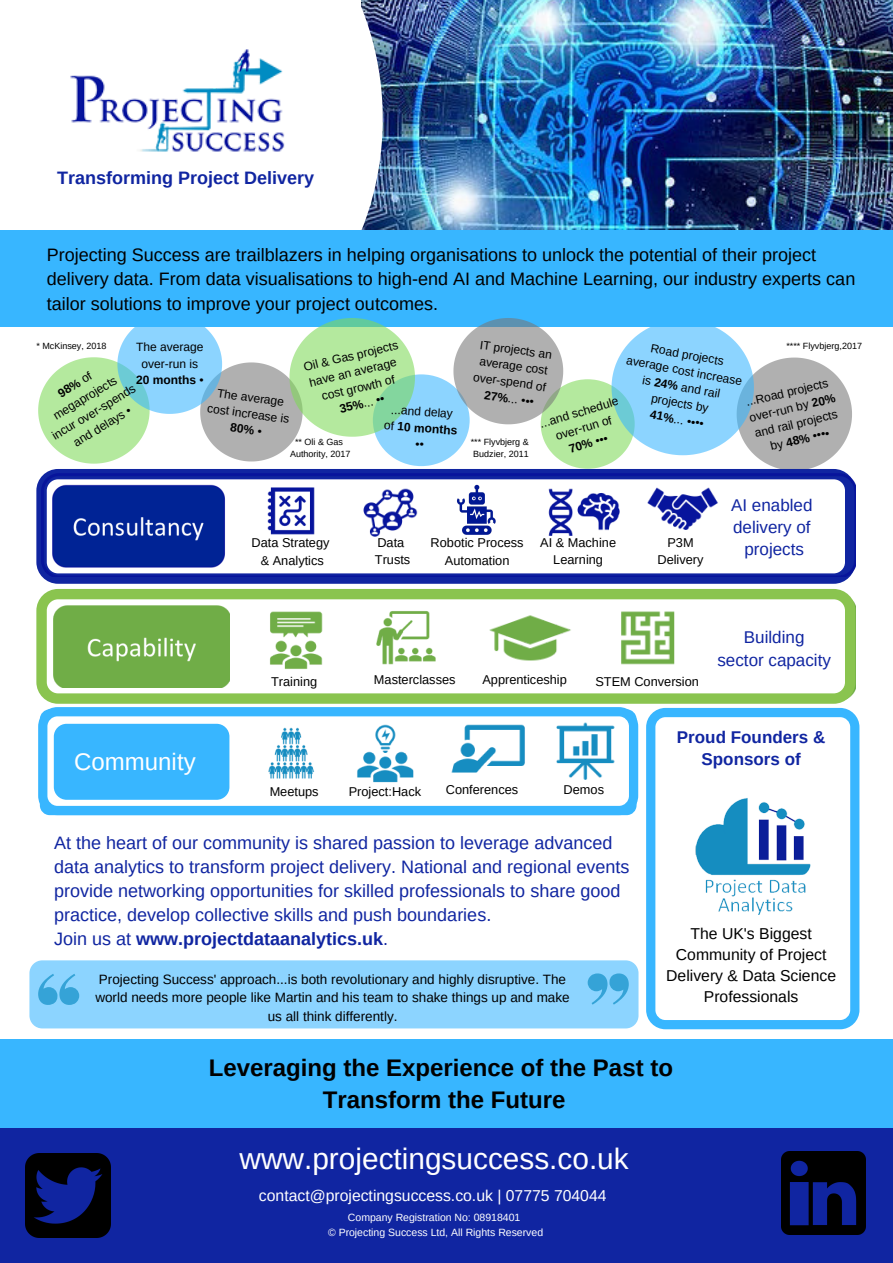
<style>
.page{position:relative;width:893px;height:1263px;background:#fff}
.page>*{position:absolute;margin:0;border:0;box-sizing:border-box;transform-origin:0 0}
.t1{font:29.78px "Arimo";color:#fff}
.t2{font:700 24px/32.3px "Arimo";color:#000;text-align:center}
.t3{font:24px "Arimo";color:#fff}
.t4{font:18px/23.9px "Arimo";color:#1025a1}
.t5{font:18px/24.8px "Arimo";color:#000}
.t6{font:700 18px "Arimo";color:#1025a1}
.t7{font:17.02px/22.4px "Arimo";color:#1025a1;text-align:center}
.t8{font:700 17.02px/22.4px "Arimo";color:#1025a1;text-align:center}
.t9{font:15.75px/20.8px "Arimo";color:#000;text-align:center}
.t10{font:15.75px "Arimo";color:#fff}
.t11{font:13.5px/18.6px "Arimo";color:#000;text-align:center}
.t12{font:12.75px/17.5px "Arimo";color:#000;text-align:center}
.t13{font:12px/16.4px "Arimo";color:#000;text-align:center}
.t14{font:10.5px/14.4px "Arimo";color:#fff;text-align:center}
.t15{font:9px/12.4px "Arimo";color:#000;text-align:center}
.s1{font-weight:700}
</style>
<div class="page">
<div style="left:0;top:1039px;width:893px;height:103px;background:#38b6ff"></div>
<div style="left:0;top:1128px;width:893px;height:135px;background:#1025a1"></div>
<svg style="left:36px;top:471px;width:814px;height:113px;background:#1b2ea5"></svg>
<img style="left:41px;top:474px;width:814px;height:103px">
<svg style="left:38px;top:707px;width:600px;height:101px;background:#4fbeff"></svg>
<svg style="left:40px;top:709px;width:596px;height:106px"></svg>
<img style="left:257px;top:478px;width:65px;height:65px">
<img style="left:360px;top:483px;width:57px;height:57px">
<img style="left:534px;top:485px;width:88px;height:50px">
<img style="left:643px;top:471px;width:76px;height:76px">
<img style="left:264px;top:726px;width:52px;height:53px">
<img style="left:347px;top:717px;width:73px;height:71px">
<img style="left:549px;top:713px;width:70px;height:72px">
<img style="left:448px;top:709px;width:78px;height:77px">
<svg style="left:36px;top:589px;width:819px;height:115px"></svg>
<svg style="left:646px;top:708px;width:213px;height:321px"></svg>
<img style="left:658px;top:737px;width:189px;height:252px">
<img style="left:383px;top:0;width:510px;height:231px">
<svg style="left:0;top:0;width:383px;height:231px"></svg>
<img style="left:51px;top:33px;width:251px;height:140px">
<div style="left:0;top:231px;width:893px;height:96px;background:#38b6ff"></div>
<div style="left:54px;top:724px;width:175px;height:76px;background:#38b6ff;border-radius:13px"></div>
<div style="left:29px;top:960px;width:609px;height:68px;background:#8cd4ff;border-radius:13px"></div>
<img style="left:782px;top:1151px;width:83px;height:84px">
<img style="left:26px;top:1153px;width:84px;height:85px">
<img style="left:448px;top:481px;width:58px;height:58px">
<svg style="left:38px;top:318px;width:814px;height:153px"></svg>
<h3 class="t6" style="left:57px;top:168px;width:259px">Transforming Project Delivery</h3>
<p class="t5" style="left:47px;top:242px;width:810px">Projecting Success are trailblazers in helping organisations to unlock the potential of their project delivery data. From data visualisations to high-end AI and Machine Learning, our industry experts can tailor solutions to improve your project outcomes.</p>
<p class="t13" style="left:302px;top:359px;width:98px;rotate:-13deg">Oil &amp; Gas projects have an average cost growth of<br><span class="s1">35%</span>... ••</p>
<p class="t13" style="left:479px;top:336px;width:76px;rotate:8deg">IT projects an average cost over-spend of<br><span class="s1">27%</span>... •••</p>
<p class="t15" style="left:36px;top:340px;width:72px">* McKinsey, 2018</p>
<p class="t15" style="left:786px;top:340px;width:77px">**** Flyvbjerg,2017</p>
<p class="t13" style="left:136px;top:339px;width:69px">The average over-run is<br><span class="s1">20 months</span> •</p>
<p class="t13" style="left:652px;top:340px;width:76px;rotate:10deg">Road projects</p>
<p class="t13" style="left:644px;top:372px;width:80px;rotate:10deg">is <span class="s1">24%</span> and rail projects by<br><span class="s1">41%</span>... ••••</p>
<p class="t13" style="left:744px;top:394px;width:90px;rotate:-13deg">...Road projects over-run by <span class="s1">20% </span>and rail projects by <span class="s1">48%</span> ••••</p>
<p class="t13" style="left:628px;top:352px;width:119px;rotate:10deg">average cost increase</p>
<p class="t13" style="left:31px;top:401px;width:97px;line-height:16.6px;rotate:-31deg"><span class="s1">98%</span> of megaprojects incur over-spends and delays •</p>
<p class="t13" style="left:211px;top:383px;width:84px;rotate:8deg">The average cost increase is<br><span class="s1">80%</span> •</p>
<p class="t13" style="left:538px;top:416px;width:83px;rotate:-17deg">...and schedule over-run of<br><span class="s1">70%</span> •••</p>
<p class="t13" style="left:386px;top:401px;width:75px;rotate:4deg">...and delay of <span class="s1">10 months</span></p>
<p class="t15" style="left:290px;top:436px;width:62px">** Oli &amp; Gas<br>Authority, 2017</p>
<p class="t15" style="left:471px;top:436px;width:60px;text-align:left">*** Flyvbjerg &amp;<br>Budzier, 2011</p>
<h2 class="t3" style="left:74px;top:748px;width:123px">Community</h2>
<p class="t12" style="left:251px;top:534px;width:80px">Data Strategy &amp; Analytics</p>
<p class="t12" style="left:375px;top:533px;width:37px;text-align:left">Data<br>Trusts</p>
<p class="t12" style="left:540px;top:533px;width:77px">AI &amp; Machine<br>Learning</p>
<p class="t12" style="left:657px;top:533px;width:48px">P3M<br>Delivery</p>
<p class="t12" style="left:430px;top:534px;width:94px">Robotic Process<br>Automation</p>
<h3 class="t7" style="left:731px;top:493px;width:83px">AI enabled delivery of projects</h3>
<p class="t12" style="left:271px;top:673px;width:48px">Training</p>
<p class="t12" style="left:374px;top:671px;width:83px">Masterclasses</p>
<p class="t12" style="left:482px;top:671px;width:86px">Apprenticeship</p>
<p class="t12" style="left:595px;top:673px;width:105px">STEM Conversion</p>
<h3 class="t7" style="left:717px;top:626px;width:115px">Building<br>sector capacity</h3>
<p class="t12" style="left:270px;top:783px;width:50px">Meetups</p>
<p class="t12" style="left:349px;top:783px;width:74px">Project:Hack</p>
<p class="t12" style="left:446px;top:781px;width:74px">Conferences</p>
<p class="t12" style="left:563px;top:781px;width:42px">Demos</p>
<h3 class="t8" style="left:677px;top:726px;width:150px">Proud Founders &amp;<br>Sponsors of</h3>
<p class="t4" style="left:54px;top:831px;width:577px">At the heart of our community is shared passion to leverage advanced data analytics to transform project delivery. National and regional events provide networking opportunities for skilled professionals to share good practice, develop collective skills and push boundaries.<br>Join us at <span class="s1">www.projectdataanalytics.uk</span>.</p>
<p class="t11" style="left:95px;top:970px;width:476px">Projecting Success' approach...is both revolutionary and highly disruptive. The world needs more people like Martin and his team to shake things up and make us all think differently.</p>
<h3 class="t9" style="left:666px;top:923px;width:171px">The UK's Biggest<br>Community of Project<br>Delivery &amp; Data Science<br>Professionals</h3>
<h2 class="t2" style="left:209px;top:1051px;width:465px">Leveraging the Experience of the Past to<br>Transform the Future</h2>
<h1 class="t1" style="left:239px;top:1142px;width:391px">www.projectingsuccess.co.uk</h1>
<h3 class="t10" style="left:259px;top:1187px;width:349px">contact@projectingsuccess.co.uk | 07775 704044</h3>
<p class="t14" style="left:328px;top:1210px;width:217px">Company Registration No: 08918401<br>© Projecting Success Ltd, All Rights Reserved</p>
</div>
